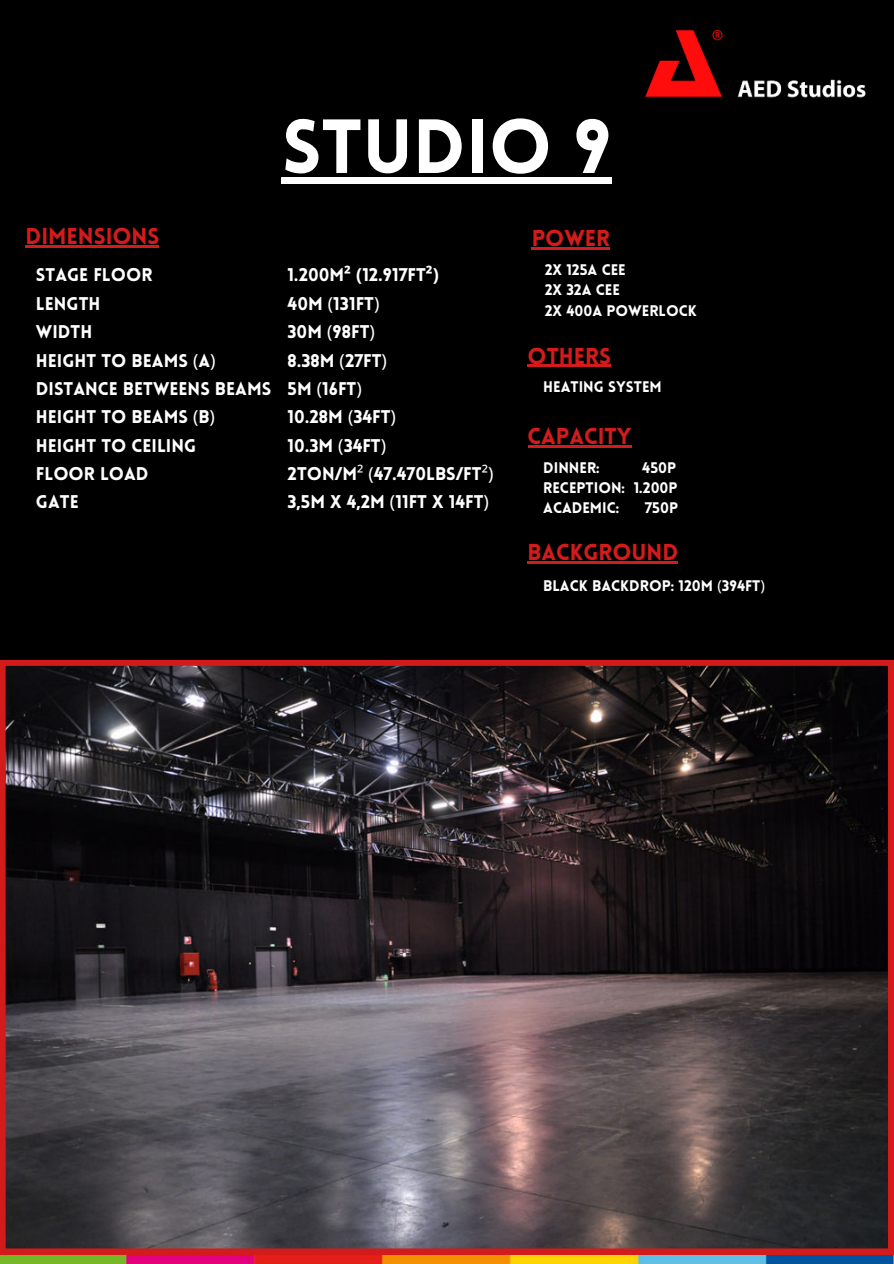
<style>
.page{position:relative;width:894px;height:1264px;background:#fff}
.page>*{position:absolute;margin:0;border:0;box-sizing:border-box;transform-origin:0 0}
.t1{font:900 75px "Lovelo";color:#fff}
.t2{font:900 22.5px "Lovelo";color:#d41b1b}
.t3{font:900 18px/28.3px "Lovelo";color:#fff}
.t4{font:900 15px/20.2px "Lovelo";color:#fff}
.s1{font-family:"Noto Sans";font-weight:700}
.s2{font-family:"Noto Sans";font-weight:400}
</style>
<div class="page">
<div style="left:0;top:0;width:893px;height:1263px;background:#000"></div>
<img style="left:645px;top:30px;width:221px;height:68px">
<img style="left:0;top:1254px;width:893px;height:9px">
<svg style="left:0;top:660px;width:893px;height:593px"></svg>
<div style="left:282px;top:177px;width:329px;height:7px;background:#fff"></div>
<hr style="left:26px;top:245px;width:133px;height:3px;background:#d41b1b">
<hr style="left:531px;top:247px;width:79px;height:2px;background:#d41b1b">
<hr style="left:527px;top:364px;width:83px;height:3px;background:#d41b1b">
<hr style="left:527px;top:445px;width:104px;height:2px;background:#d41b1b">
<hr style="left:527px;top:561px;width:151px;height:2px;background:#d41b1b">
<h1 class="t1" style="left:282px;top:100px;width:331px">STUDIO 9</h1>
<p class="t2" style="left:26px;top:222px;width:135px">DIMENSIONS</p>
<p class="t2" style="left:531px;top:224px;width:80px">POWER</p>
<p class="t4" style="left:544px;top:260px;width:153px">2X 125A CEE<br>2X 32A CEE<br>2X 400A POWERLOCK</p>
<p class="t2" style="left:527px;top:341px;width:85px">OTHERS</p>
<p class="t4" style="left:543px;top:377px;width:120px">HEATING SYSTEM</p>
<p class="t2" style="left:527px;top:422px;width:105px">CAPACITY</p>
<p class="t4" style="left:543px;top:457px;width:58px">DINNER:</p>
<p class="t3" style="left:36px;top:261px;width:118px">STAGE FLOOR</p>
<p class="t3" style="left:287px;top:261px;width:153px">1.200M<span class="s1">² (</span>12.917FT<span class="s1">²)</span></p>
<p class="t3" style="left:36px;top:289px;width:66px">LENGTH</p>
<p class="t3" style="left:287px;top:289px;width:93px">40M <span class="s2">(</span>131FT<span class="s2">)</span></p>
<p class="t3" style="left:36px;top:318px;width:58px">WIDTH</p>
<p class="t3" style="left:287px;top:318px;width:89px">30M <span class="s2">(</span>98FT<span class="s2">)</span></p>
<p class="t3" style="left:36px;top:346px;width:181px">HEIGHT TO BEAMS <span class="s2">(</span>A<span class="s2">)</span></p>
<p class="t3" style="left:36px;top:346px;width:352px;text-indent:251px">8.38M <span class="s2">(</span>27FT<span class="s2">)<br></span>DISTANCE BETWEENS BEAMS 5M <span class="s2">(</span>16FT<span class="s2">)<br></span>HEIGHT TO BEAMS <span class="s2">(</span>B<span class="s2">)</span></p>
<p class="t3" style="left:287px;top:403px;width:110px">10.28M <span class="s2">(</span>34FT<span class="s2">)</span></p>
<p class="t3" style="left:36px;top:431px;width:162px">HEIGHT TO CEILING</p>
<p class="t3" style="left:287px;top:431px;width:100px">10.3M <span class="s2">(</span>34FT<span class="s2">)</span></p>
<p class="t3" style="left:36px;top:460px;width:114px">FLOOR LOAD</p>
<p class="t3" style="left:287px;top:460px;width:207px">2TON/M<span class="s2">² (</span>47.470LBS/FT<span class="s2">²)</span></p>
<p class="t3" style="left:36px;top:488px;width:44px">GATE</p>
<p class="t3" style="left:287px;top:488px;width:203px">3,5M X 4,2M <span class="s2">(</span>11FT X 14FT<span class="s2">)</span></p>
<p class="t4" style="left:543px;top:457px;width:136px;text-align:justify;text-indent:99px">450P RECEPTION: 1.200P ACADEMIC:</p>
<p class="t4" style="left:644px;top:498px;width:35px">750P</p>
<p class="t2" style="left:527px;top:538px;width:152px">BACKGROUND</p>
<p class="t4" style="left:543px;top:576px;width:223px">BLACK BACKDROP: 120M <span class="s2">(</span>394FT<span class="s2">)</span></p>
</div>
